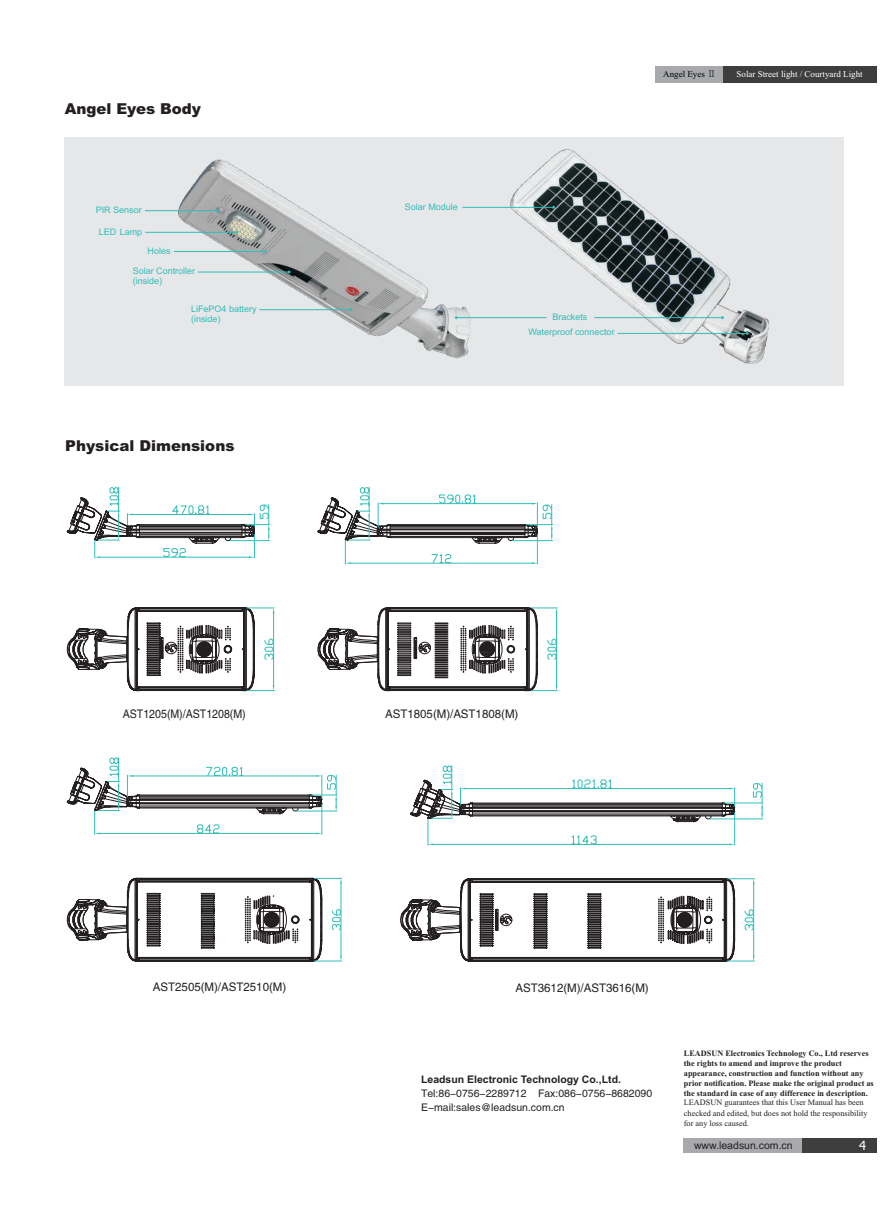
<style>
.page{position:relative;width:893px;height:1212px;background:#fff}
.page>*{position:absolute;margin:0;border:0;box-sizing:border-box;transform-origin:0 0}
.t1{font:900 15px "Arial";color:#231f20}
.t2{font:12.75px "Tahoma";color:#fff}
.t3{font:11.85px "FZHTJW GB1 0";color:#231f20}
.t4{font:11.85px "FZHTJW GB1 0";color:#231f20;scale:.9 1}
.t5{font:10.5px/14.2px "FZHTJW GB1 0";color:#231f20}
.t6{font:700 10.5px "Arial";color:#231f20}
.t7{font:10.5px "Arial";color:#231f20}
.t8{font:9px/19.6px "Arial";color:#30beb9}
.t9{font:9px "Times New Roman";color:#fff}
.t10{font:9px "Times New Roman";color:#010202}
.t11{font:700 8.25px/10.1px "Times New Roman";color:#231f20}
.t12{font:8.25px/10.1px "Times New Roman";color:#231f20}
.s1{font-family:"Adobe Myungjo Std"}
</style>
<div class="page">
<div style="left:65px;top:137px;width:779px;height:249px;background:#e6e7e9"></div>
<img style="left:167px;top:159px;width:334px;height:141px">
<img style="left:501px;top:149px;width:268px;height:209px">
<div style="left:683px;top:1138px;width:120px;height:14px;background:#a8a9ad"></div>
<div style="left:803px;top:1138px;width:74px;height:14px;background:#3e3e3f"></div>
<div style="left:722px;top:66px;width:155px;height:17px;background:#3e3e3f"></div>
<div style="left:655px;top:66px;width:67px;height:17px;background:#a8a9ad"></div>
<hr style="left:145px;top:210px;width:72px;height:1px;background:#30beb9">
<hr style="left:145px;top:232px;width:92px;height:1px;background:#30beb9">
<hr style="left:174px;top:251px;width:91px;height:1px;background:#30beb9">
<hr style="left:198px;top:272px;width:91px;height:1px;background:#30beb9">
<hr style="left:462px;top:207px;width:92px;height:1px;background:#30beb9">
<svg style="left:67px;top:300px;width:696px;height:662px"></svg>
<h1 class="t1" style="left:65px;top:103px;width:138px">Angel Eyes Body</h1>
<p class="t8" style="left:96px;top:201px;width:48px">PIR Sensor</p>
<p class="t8" style="left:99px;top:223px;width:45px">LED Lamp</p>
<p class="t8" style="left:133px;top:242px;width:64px;text-indent:15px">Holes<br>Solar Controller</p>
<p class="t8" style="left:133px;top:272px;width:31px">(inside)</p>
<p class="t8" style="left:191px;top:305px;width:67px;line-height:10.1px">LiFePO4 battery (inside)</p>
<h1 class="t1" style="left:65px;top:440px;width:171px">Physical Dimensions</h1>
<p class="t8" style="left:405px;top:198px;width:55px">Solar Module</p>
<p class="t10" style="left:663px;top:71px;width:54px">Angel Eyes <span class="s1">Ⅱ</span></p>
<p class="t9" style="left:736px;top:70px;width:128px">Solar Street light / Courtyard Light</p>
<p class="t8" style="left:552px;top:308px;width:37px">Brackets</p>
<p class="t8" style="left:528px;top:323px;width:88px">Waterproof connector</p>
<h3 class="t4" style="left:123px;top:708px;width:138px">AST1205(M)/AST1208(M)</h3>
<h3 class="t3" style="left:385px;top:708px;width:135px">AST1805(M)/AST1808(M)</h3>
<h3 class="t3" style="left:153px;top:980px;width:135px">AST2505(M)/AST2510(M)</h3>
<h3 class="t3" style="left:515px;top:981px;width:135px">AST3612(M)/AST3616(M)</h3>
<p class="t6" style="left:421px;top:1075px;width:201px">Leadsun Electronic Technology Co.,Ltd.</p>
<p class="t5" style="left:421px;top:1086px;width:107px">Tel:86-0756-2289712</p>
<p class="t5" style="left:421px;top:1086px;width:233px;text-indent:117px">Fax:086-0756-8682090<br>E-mail:sales@leadsun.com.cn</p>
<p class="t11" style="left:684px;top:1049px;width:191px">LEADSUN Electronics Technology Co., Ltd reserves the rights to amend and improve the product appearance, construction and function without any prior notification. Please make the original product as the standard in case of any difference in description.</p>
<p class="t12" style="left:684px;top:1098px;width:185px">LEADSUN guarantees that this User Manual has been checked and edited, but does not hold the responsibility for any loss caused.</p>
<p class="t7" style="left:694px;top:1141px;width:100px">www.leadsun.com.cn</p>
<h2 class="t2" style="left:859px;top:1140px;width:8px">4</h2>
</div>
